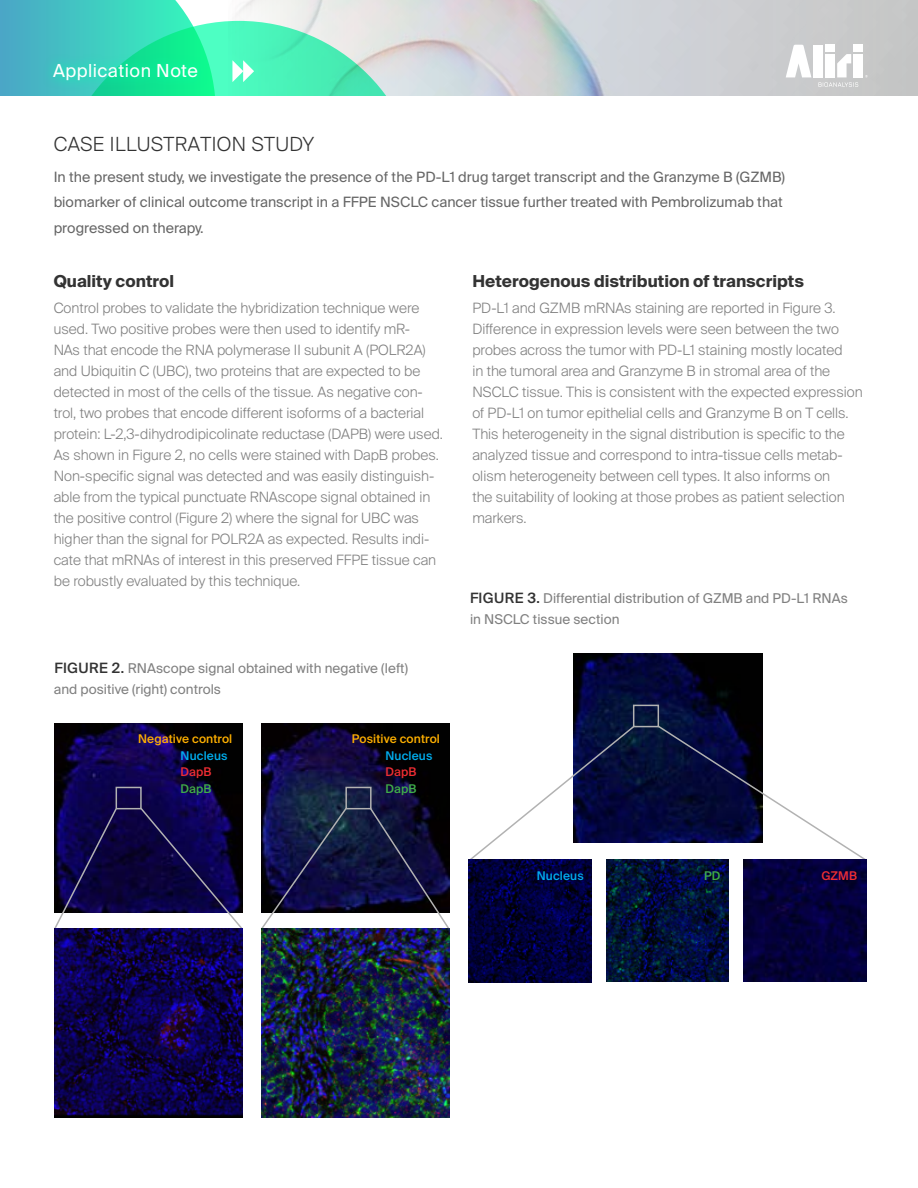
<style>
.page{position:relative;width:918px;height:1188px;background:#fff}
.page>*{position:absolute;margin:0;border:0;box-sizing:border-box;transform-origin:0 0}
.t1{font:300 19.5px "Suisse Intl";letter-spacing:.025em;color:#333}
.t2{font:18px "Suisse Intl";letter-spacing:.025em;color:#fff}
.t3{font:700 16.5px "Suisse Intl";color:#333}
.t4{font:300 14.25px/21px "Suisse Intl";color:#7f7f7f}
.t5{font:14.25px/25.5px "Suisse Intl";color:#666}
.t6{font:13.5px/21px "Suisse Intl";color:#7f7f7f}
.Table_1_Header{font:500 12px "Suisse Intl";letter-spacing:.01em;color:#ffb000}
.Table_1_Header-2{font:500 12px "Suisse Intl";letter-spacing:.01em;color:#00aeef}
.Table_1_Header-3{font:500 12px "Suisse Intl";letter-spacing:.01em;color:#ee2d33}
.Table_1_Header-4{font:500 12px "Suisse Intl";letter-spacing:.01em;color:#40ae49}
.s1{font-weight:500;font-size:14.25px;color:#333}
</style>
<div class="page">
<svg style="left:421px;top:0;width:497px;height:95px;background:#cccfd3"></svg>
<div style="left:854px;top:54px;width:9px;height:23px;background:#fff"></div>
<svg style="left:786px;top:45px;width:25px;height:32px"></svg>
<div style="left:814px;top:45px;width:9px;height:32px;background:#fff"></div>
<svg style="left:818px;top:54px;width:40px;height:33px"></svg>
<div style="left:825px;top:45px;width:10px;height:7px;background:#fff"></div>
<div style="left:854px;top:45px;width:9px;height:7px;background:#fff"></div>
<svg style="left:0;top:0;width:421px;height:95px;background:#6bdfc4"></svg>
<img style="left:54px;top:723px;width:189px;height:189px">
<img style="left:261px;top:723px;width:189px;height:189px">
<div style="left:116px;top:787px;width:26px;height:22px;border:2px solid #b2b2b2"></div>
<svg style="left:54px;top:807px;width:64px;height:122px;background:#2c255c"></svg>
<svg style="left:139px;top:806px;width:104px;height:123px;background:#2a235a"></svg>
<div style="left:345px;top:787px;width:27px;height:22px;border:2px solid #b2b2b2"></div>
<svg style="left:261px;top:806px;width:87px;height:123px;background:#2f3259"></svg>
<svg style="left:368px;top:806px;width:82px;height:123px;background:#2b2c4a"></svg>
<img style="left:54px;top:929px;width:189px;height:189px">
<img style="left:261px;top:929px;width:189px;height:189px">
<img style="left:574px;top:654px;width:189px;height:189px">
<div style="left:633px;top:705px;width:26px;height:22px;border:2px solid #b2b2b2"></div>
<svg style="left:468px;top:725px;width:168px;height:138px"></svg>
<svg style="left:656px;top:724px;width:211px;height:138px"></svg>
<img style="left:469px;top:860px;width:122px;height:122px">
<img style="left:606px;top:859px;width:123px;height:123px">
<img style="left:744px;top:859px;width:122px;height:123px">
<p class="t2" style="left:53px;top:60px;width:146px">Application Note</p>
<p class="t1" style="left:54px;top:133px;width:262px">CASE ILLUSTRATION STUDY</p>
<p class="t5" style="left:54px;top:164px;width:733px">In the present study, we investigate the presence of the PD-L1 drug target transcript and the Granzyme B (GZMB) biomarker of clinical outcome transcript in a FFPE NSCLC cancer tissue further treated with Pembrolizumab that progressed on therapy.</p>
<p class="t3" style="left:54px;top:271px;width:122px">Quality control</p>
<p class="t4" style="left:54px;top:297px;width:391px">Control probes to validate the hybridization technique were used. Two positive probes were then used to identify mR-<br>NAs that encode the RNA polymerase II subunit A (POLR2A) and Ubiquitin C (UBC), two proteins that are expected to be detected in most of the cells of the tissue. As negative con&shy;trol, two probes that encode different isoforms of a bacterial protein: L-2,3-dihydrodipicolinate reductase (DAPB) were used.<br>As shown in Figure 2, no cells were stained with DapB probes.<br>Non-specific signal was detected and was easily distinguish&shy;able from the typical punctuate RNAscope signal obtained in the positive control (Figure 2) where the signal for UBC was higher than the signal for POLR2A as expected. Results indi&shy;cate that mRNAs of interest in this preserved FFPE tissue can be robustly evaluated by this technique.</p>
<p class="t3" style="left:472px;top:271px;width:333px">Heterogenous distribution of transcripts</p>
<p class="t4" style="left:472px;top:297px;width:392px">PD-L1 and GZMB mRNAs staining are reported in Figure 3.<br>Difference in expression levels were seen between the two probes across the tumor with PD-L1 staining mostly located<br>in the tumoral area and Granzyme B in stromal area of the NSCLC tissue. This is consistent with the expected expression of PD-L1 on tumor epithelial cells and Granzyme B on T cells.<br>This heterogeneity in the signal distribution is specific to the analyzed tissue and correspond to intra-tissue cells metab&shy;olism heterogeneity between cell types. It also informs on<br>the suitability of looking at those probes as patient selection markers.</p>
<p class="t6" style="left:54px;top:658px;width:356px"><span class="s1">FIGURE 2.</span> RNAscope signal obtained with negative (left) and positive (right) controls</p>
<p class="Table_1_Header" style="left:138px;top:732px;width:96px">Negative control</p>
<p class="Table_1_Header-2" style="left:181px;top:749px;width:48px">Nucleus</p>
<p class="Table_1_Header-3" style="left:181px;top:765px;width:32px">DapB</p>
<p class="Table_1_Header-4" style="left:181px;top:782px;width:32px">DapB</p>
<p class="Table_1_Header" style="left:352px;top:732px;width:90px">Positive control</p>
<p class="Table_1_Header-2" style="left:385px;top:749px;width:48px">Nucleus</p>
<p class="Table_1_Header-3" style="left:385px;top:765px;width:32px">DapB</p>
<p class="Table_1_Header-4" style="left:385px;top:782px;width:32px">DapB</p>
<p class="t6" style="left:470px;top:588px;width:379px"><span class="s1">FIGURE 3.</span> Differential distribution of GZMB and PD-L1 RNAs in NSCLC tissue section</p>
<p class="Table_1_Header-2" style="left:537px;top:869px;width:48px">Nucleus</p>
<p class="Table_1_Header-4" style="left:704px;top:869px;width:18px">PD</p>
<p class="Table_1_Header-3" style="left:821px;top:869px;width:37px">GZMB</p>
</div>
